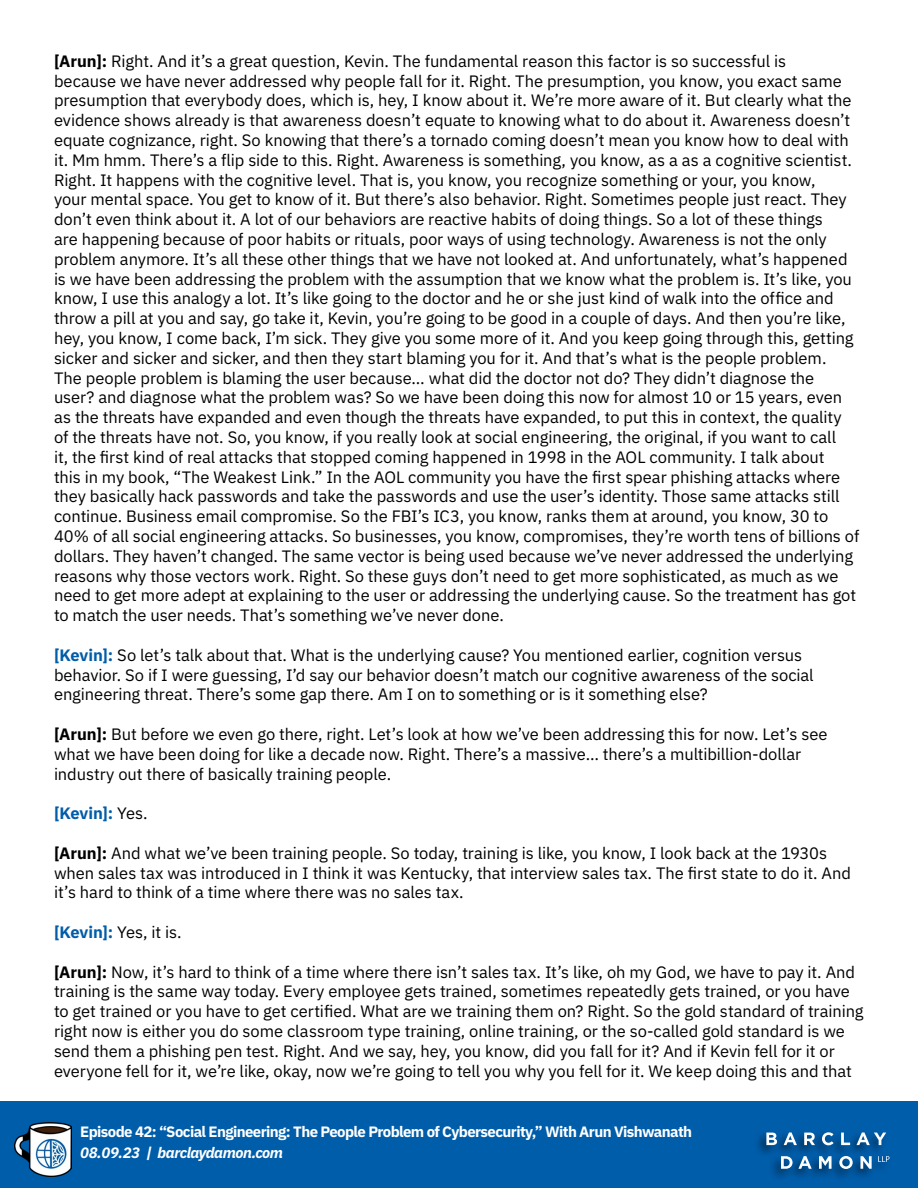
<style>
.page{position:relative;width:918px;height:1188px;background:#fff}
.page>*{position:absolute;margin:0;border:0;box-sizing:border-box;transform-origin:0 0}
.t1{font:16.5px/19.8px "IBM Plex Sans";letter-spacing:-.005em;color:#000}
.t2{font:700 16.5px "IBM Plex Sans";letter-spacing:-.01em;color:#005daa}
.t3{font:700 15px "IBM Plex Sans";letter-spacing:-.04em;color:#fff}
.t4{font:italic 700 15px "IBM Plex Sans";letter-spacing:-.03em;color:#fff}
.s1{font-weight:700}
.s2{font-weight:700;color:#005daa}
.s3{font-weight:400;color:#000}
</style>
<div class="page">
<div style="left:0;top:1102px;width:918px;height:86px;background:#005daa"></div>
<img style="left:15px;top:1123px;width:56px;height:53px">
<div style="left:754px;top:1130px;width:138px;height:51px;background:#000;opacity:.55"></div>
<svg style="left:878px;top:1156px;width:11px;height:6px"></svg>
<svg style="left:766px;top:1133px;width:11px;height:12px"></svg>
<svg style="left:784px;top:1132px;width:13px;height:13px"></svg>
<svg style="left:804px;top:1133px;width:11px;height:12px"></svg>
<svg style="left:822px;top:1132px;width:12px;height:13px"></svg>
<svg style="left:841px;top:1133px;width:9px;height:12px"></svg>
<svg style="left:857px;top:1132px;width:29px;height:13px"></svg>
<svg style="left:781px;top:1156px;width:31px;height:13px"></svg>
<svg style="left:819px;top:1156px;width:13px;height:13px"></svg>
<svg style="left:839px;top:1156px;width:14px;height:13px"></svg>
<svg style="left:860px;top:1156px;width:12px;height:13px"></svg>
<p class="t1" style="left:54px;top:50px;width:807px"><span class="s1">[Arun]:</span> Right. And it’s a great question, Kevin. The fundamental reason this factor is so successful is<br>because we have never addressed why people fall for it. Right. The presumption, you know, you exact same presumption that everybody does, which is, hey, I know about it. We’re more aware of it. But clearly what the evidence shows already is that awareness doesn’t equate to knowing what to do about it. Awareness doesn’t equate cognizance, right. So knowing that there’s a tornado coming doesn’t mean you know how to deal with it. Mm hmm. There’s a flip side to this. Right. Awareness is something, you know, as a as a cognitive scientist.<br>Right. It happens with the cognitive level. That is, you know, you recognize something or your, you know,<br>your mental space. You get to know of it. But there’s also behavior. Right. Sometimes people just react. They don’t even think about it. A lot of our behaviors are reactive habits of doing things. So a lot of these things<br>are happening because of poor habits or rituals, poor ways of using technology. Awareness is not the only problem anymore. It’s all these other things that we have not looked at. And unfortunately, what’s happened is we have been addressing the problem with the assumption that we know what the problem is. It’s like, you know, I use this analogy a lot. It’s like going to the doctor and he or she just kind of walk into the office and throw a pill at you and say, go take it, Kevin, you’re going to be good in a couple of days. And then you’re like, hey, you know, I come back, I’m sick. They give you some more of it. And you keep going through this, getting sicker and sicker and sicker, and then they start blaming you for it. And that’s what is the people problem.<br>The people problem is blaming the user because… what did the doctor not do? They didn’t diagnose the<br>user? and diagnose what the problem was? So we have been doing this now for almost 10 or 15 years, even as the threats have expanded and even though the threats have expanded, to put this in context, the quality of the threats have not. So, you know, if you really look at social engineering, the original, if you want to call<br>it, the first kind of real attacks that stopped coming happened in 1998 in the AOL community. I talk about<br>this in my book, “The Weakest Link.” In the AOL community you have the first spear phishing attacks where they basically hack passwords and take the passwords and use the user’s identity. Those same attacks still continue. Business email compromise. So the FBI’s IC3, you know, ranks them at around, you know, 30 to 40% of all social engineering attacks. So businesses, you know, compromises, they’re worth tens of billions of dollars. They haven’t changed. The same vector is being used because we’ve never addressed the underlying reasons why those vectors work. Right. So these guys don’t need to get more sophisticated, as much as we need to get more adept at explaining to the user or addressing the underlying cause. So the treatment has got to match the user needs. That’s something we’ve never done.</p>
<p class="t1" style="left:54px;top:644px;width:761px"><span class="s2">[Kevin]:</span> So let’s talk about that. What is the underlying cause? You mentioned earlier, cognition versus behavior. So if I were guessing, I’d say our behavior doesn’t match our cognitive awareness of the social engineering threat. There’s some gap there. Am I on to something or is it something else?</p>
<p class="t1" style="left:54px;top:723px;width:775px"><span class="s1">[Arun]:</span> But before we even go there, right. Let’s look at how we’ve been addressing this for now. Let’s see what we have been doing for like a decade now. Right. There’s a massive… there’s a multibillion-dollar industry out there of basically training people.</p>
<p class="t2" style="left:54px;top:800px;width:95px">[Kevin]: <span class="s3">Yes.</span></p>
<p class="t1" style="left:54px;top:842px;width:799px"><span class="s1">[Arun]:</span> And what we’ve been training people. So today, training is like, you know, I look back at the 1930s when sales tax was introduced in I think it was Kentucky, that interview sales tax. The first state to do it. And it’s hard to think of a time where there was no sales tax.</p>
<p class="t1" style="left:54px;top:921px;width:129px"><span class="s2">[Kevin]:</span> Yes, it is.</p>
<p class="t1" style="left:54px;top:961px;width:811px"><span class="s1">[Arun]:</span> Now, it’s hard to think of a time where there isn’t sales tax. It’s like, oh my God, we have to pay it. And training is the same way today. Every employee gets trained, sometimes repeatedly gets trained, or you have to get trained or you have to get certified. What are we training them on? Right. So the gold standard of training right now is either you do some classroom type training, online training, or the so-called gold standard is we send them a phishing pen test. Right. And we say, hey, you know, did you fall for it? And if Kevin fell for it or everyone fell for it, we’re like, okay, now we’re going to tell you why you fell for it. We keep doing this and that</p>
<p class="t3" style="left:80px;top:1119px;width:613px">Episode 42: “Social Engineering: The People Problem of Cybersecurity,” With Arun Vishwanath</p>
<p class="t4" style="left:80px;top:1140px;width:204px">08.09.23 | barclaydamon.com</p>
</div>
